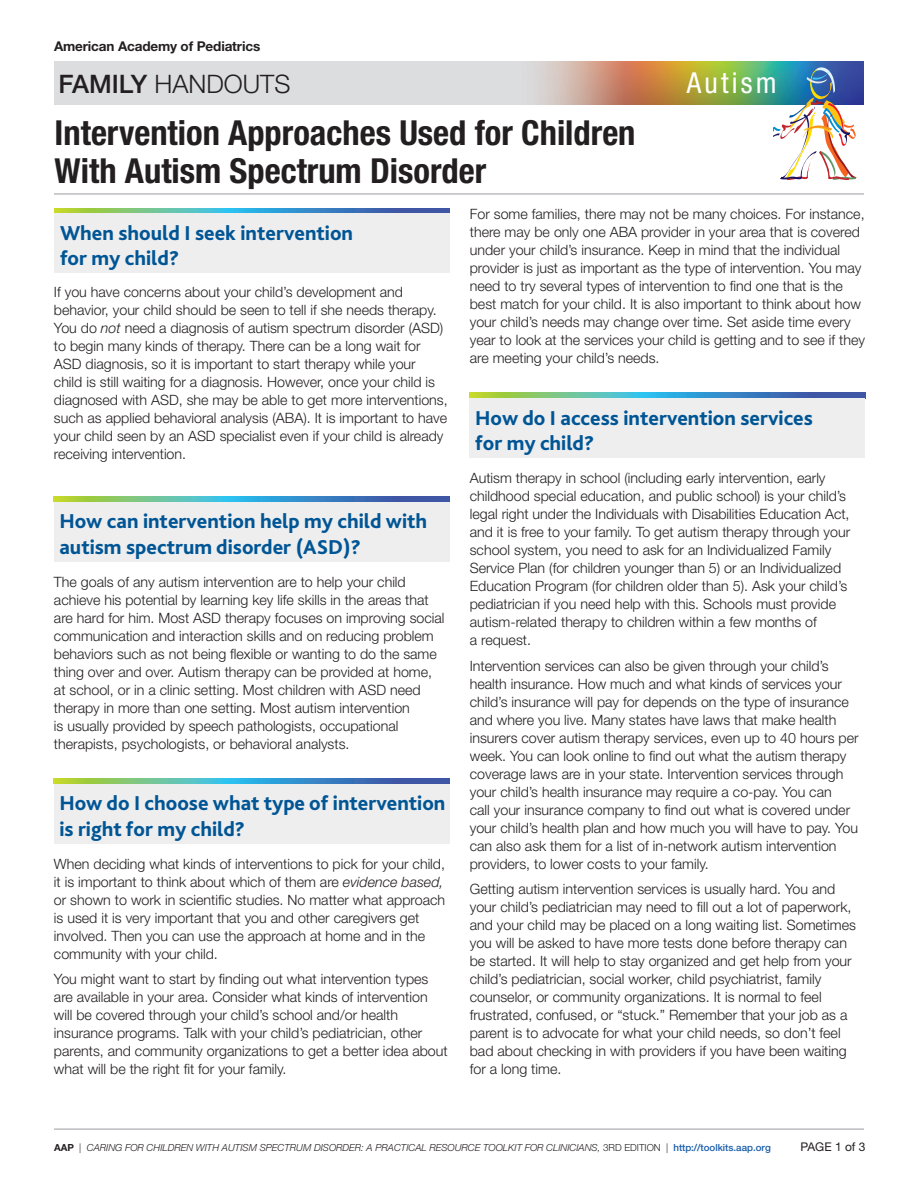
<style>
.page{position:relative;width:918px;height:1188px;background:#fff}
.page>*{position:absolute;margin:0;border:0;box-sizing:border-box;transform-origin:0 0}
.heading{font:700 condensed 34.5px/37.5px "Helvetica Neue";color:#231f20}
.t1{font:condensed 28.8px "Helvetica Neue";letter-spacing:.11em;color:#fff}
.t2{font:300 25.5px "Helvetica Neue";color:#231f20}
.Bliss_heads{font:800 21px/25.2px "Bliss 2";color:#005595}
.BODY{font:300 14.25px/18px "Helvetica Neue";color:#231f20}
.t3{font:700 13.5px "Helvetica Neue";letter-spacing:-.01em;color:#231f20}
.t4{font:12px "Helvetica Neue";color:#231f20}
.t5{font:italic 300 9.75px "Helvetica Neue";color:#231f20}
.s1{font-weight:500}
.s2{font-style:italic}
.s3{font-weight:700;font-style:normal}
.s4{font-style:normal}
.s5{font-weight:500;font-style:normal;color:#185ca9}
</style>
<div class="page">
<img style="left:54px;top:62px;width:810px;height:42px">
<hr style="left:54px;top:1128px;width:810px;height:2px;background:#bcbdc0">
<img style="left:773px;top:66px;width:83px;height:114px">
<hr style="left:54px;top:193px;width:810px;height:2px;background:#bcbdc0">
<svg style="left:470px;top:393px;width:395px;height:5px;background:#549ea7"></svg>
<div style="left:470px;top:398px;width:395px;height:60px;background:#eeeeef"></div>
<svg style="left:54px;top:497px;width:395px;height:5px;background:#549ea7"></svg>
<div style="left:54px;top:502px;width:395px;height:59px;background:#eeeeef"></div>
<svg style="left:54px;top:779px;width:395px;height:5px;background:#549ea7"></svg>
<div style="left:54px;top:784px;width:395px;height:59px;background:#eeeeef"></div>
<svg style="left:55px;top:208px;width:395px;height:5px;background:#549ea7"></svg>
<div style="left:55px;top:213px;width:395px;height:60px;background:#eeeeef"></div>
<p class="t3" style="left:54px;top:38px;width:208px">American Academy of Pediatrics</p>
<h3 class="t2" style="left:58px;top:69px;width:233px"><span class="s1">FAMILY</span> HANDOUTS</h3>
<h2 class="t1" style="left:687px;top:66px;width:91px">Autism</h2>
<p class="heading" style="left:55px;top:114px;width:582px">Intervention Approaches Used for Children<br>With Autism Spectrum Disorder</p>
<p class="Bliss_heads" style="left:60px;top:220px;width:295px">When should I seek intervention for my child?</p>
<p class="BODY" style="left:470px;top:205px;width:397px">For some families, there may not be many choices. For instance, there may be only one ABA provider in your area that is covered under your child’s insurance. Keep in mind that the individual provider is just as important as the type of intervention. You may need to try several types of intervention to find one that is the best match for your child. It is also important to think about how your child’s needs may change over time. Set aside time every year to look at the services your child is getting and to see if they are meeting your child’s needs.</p>
<p class="BODY" style="left:54px;top:283px;width:395px">If you have concerns about your child’s development and behavior, your child should be seen to tell if she needs therapy.<br>You do <span class="s2">not</span> need a diagnosis of autism spectrum disorder (ASD) to begin many kinds of therapy. There can be a long wait for ASD diagnosis, so it is important to start therapy while your child is still waiting for a diagnosis. However, once your child is diagnosed with ASD, she may be able to get more interventions, such as applied behavioral analysis (ABA). It is important to have your child seen by an ASD specialist even if your child is already receiving intervention.</p>
<p class="Bliss_heads" style="left:475px;top:405px;width:339px">How do I access intervention services for my child?</p>
<p class="BODY" style="left:470px;top:469px;width:382px">Autism therapy in school (including early intervention, early childhood special education, and public school) is your child’s legal right under the Individuals with Disabilities Education Act, and it is free to your family. To get autism therapy through your school system, you need to ask for an Individualized Family Service Plan (for children younger than 5) or an Individualized Education Program (for children older than 5). Ask your child’s pediatrician if you need help with this. Schools must provide autism-related therapy to children within a few months of<br>a request.</p>
<p class="BODY" style="left:470px;top:656px;width:390px">Intervention services can also be given through your child’s health insurance. How much and what kinds of services your child’s insurance will pay for depends on the type of insurance and where you live. Many states have laws that make health insurers cover autism therapy services, even up to 40 hours per week. You can look online to find out what the autism therapy coverage laws are in your state. Intervention services through your child’s health insurance may require a co-pay. You can<br>call your insurance company to find out what is covered under your child’s health plan and how much you will have to pay. You can also ask them for a list of in-network autism intervention providers, to lower costs to your family.</p>
<p class="BODY" style="left:470px;top:880px;width:388px">Getting autism intervention services is usually hard. You and your child’s pediatrician may need to fill out a lot of paperwork, and your child may be placed on a long waiting list. Sometimes you will be asked to have more tests done before therapy can be started. It will help to stay organized and get help from your child’s pediatrician, social worker, child psychiatrist, family counselor, or community organizations. It is normal to feel frustrated, confused, or “stuck.” Remember that your job as a parent is to advocate for what your child needs, so don’t feel bad about checking in with providers if you have been waiting for a long time.</p>
<p class="Bliss_heads" style="left:59px;top:508px;width:369px">How can intervention help my child with autism spectrum disorder (ASD)?</p>
<p class="BODY" style="left:54px;top:573px;width:392px">The goals of any autism intervention are to help your child achieve his potential by learning key life skills in the areas that are hard for him. Most ASD therapy focuses on improving social communication and interaction skills and on reducing problem behaviors such as not being flexible or wanting to do the same thing over and over. Autism therapy can be provided at home, at school, or in a clinic setting. Most children with ASD need therapy in more than one setting. Most autism intervention<br>is usually provided by speech pathologists, occupational therapists, psychologists, or behavioral analysts.</p>
<p class="Bliss_heads" style="left:59px;top:790px;width:388px">How do I choose what type of intervention is right for my child?</p>
<p class="BODY" style="left:54px;top:855px;width:393px">When deciding what kinds of interventions to pick for your child, it is important to think about which of them are <span class="s2">evidence based, </span>or shown to work in scientific studies. No matter what approach is used it is very important that you and other caregivers get involved. Then you can use the approach at home and in the community with your child.</p>
<p class="BODY" style="left:54px;top:970px;width:395px">You might want to start by finding out what intervention types are available in your area. Consider what kinds of intervention will be covered through your child’s school and/or health insurance programs. Talk with your child’s pediatrician, other parents, and community organizations to get a better idea about what will be the right fit for your family.</p>
<p class="t5" style="left:54px;top:1142px;width:718px"><span class="s3">AAP</span> <span class="s4">|</span> CARING FOR CHILDREN WITH AUTISM SPECTRUM DISORDER: A PRACTICAL RESOURCE TOOLKIT FOR CLINICIANS, <span class="s4">3RD EDITION |</span> <span class="s5">http://toolkits.aap.org</span></p>
<p class="t4" style="left:801px;top:1140px;width:66px">PAGE 1 of 3</p>
</div>
